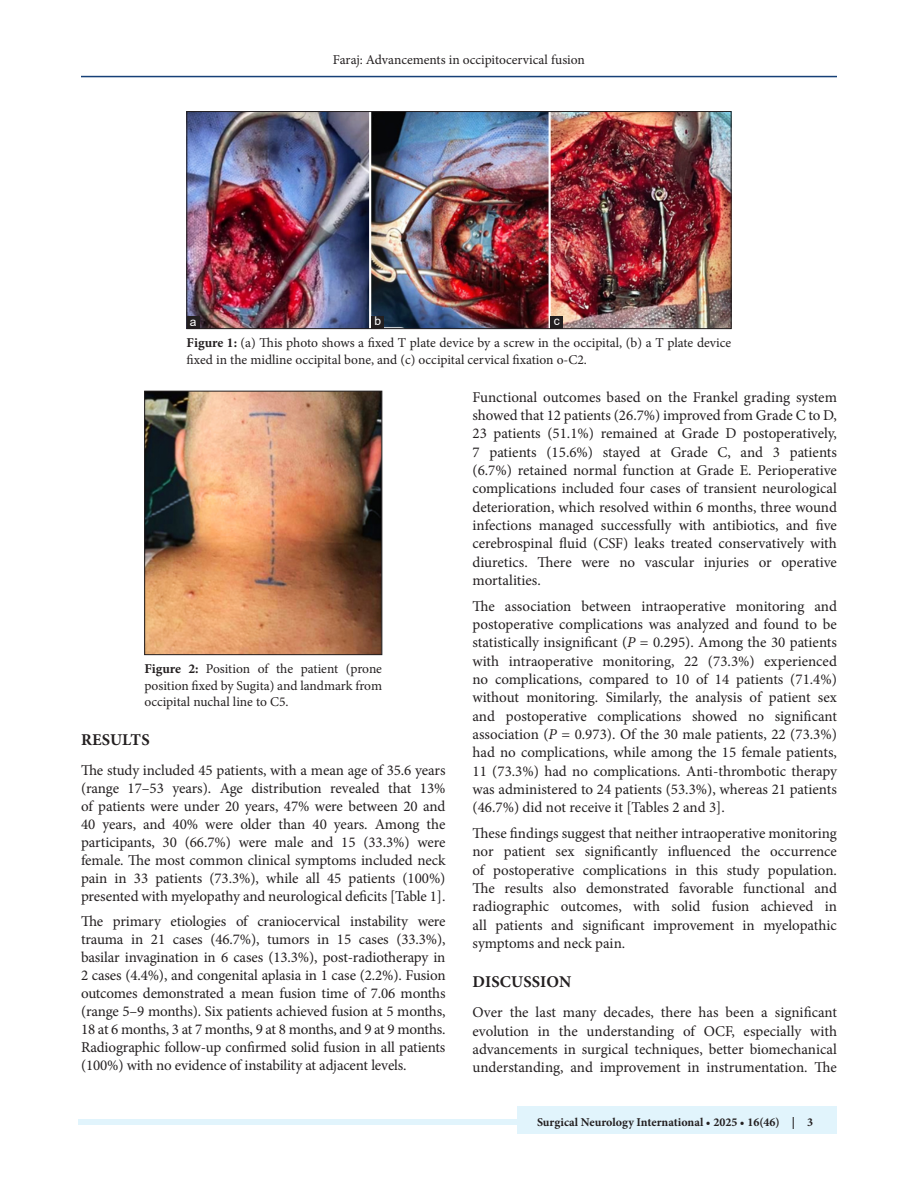
<style>
.page{position:relative;width:918px;height:1188px;background:#fff}
.page>*{position:absolute;margin:0;border:0;box-sizing:border-box;transform-origin:0 0}
.t1{font:700 16.5px "Minion Pro";letter-spacing:.01em;color:#231f20}
.TX{font:15px/18.3px "Minion Pro";letter-spacing:-.005em;color:#231f20;text-align:justify}
.FGC{font:13.5px/16.5px "Minion Pro";color:#231f20;text-align:justify}
.JF{font:700 12px "Minion Pro";color:#231f20}
.LABEL{font:12px "Arial";color:#fff}
.s1{font-weight:700}
.s2{font-style:italic}
</style>
<div class="page">
<hr style="left:81px;top:76px;width:756px;height:1px;background:#164077">
<div style="left:78px;top:1119px;width:756px;height:6px;background:#e1f4fc"></div>
<div style="left:518px;top:1106px;width:319px;height:28px;background:#e1f4fc"></div>
<img style="left:146px;top:393px;width:234px;height:260px">
<div style="left:144px;top:391px;width:238px;height:264px;border:1px solid #231f20"></div>
<img style="left:189px;top:113px;width:540px;height:214px">
<div style="left:187px;top:111px;width:544px;height:218px;border:1px solid #231f20"></div>
<div style="left:187px;top:316px;width:12px;height:13px;background:#231f20"></div>
<div style="left:372px;top:316px;width:12px;height:13px;background:#231f20"></div>
<div style="left:550px;top:316px;width:13px;height:13px;background:#231f20"></div>
<p class="FGC" style="left:333px;top:51px;width:254px">Faraj: Advancements in occipitocervical fusion</p>
<p class="LABEL" style="left:190px;top:313px;width:8px">a</p>
<p class="LABEL" style="left:375px;top:313px;width:8px">b</p>
<p class="LABEL" style="left:554px;top:313px;width:7px">c</p>
<p class="FGC" style="left:187px;top:335px;width:546px"><span class="s1">Figure 1:</span> (a) This photo shows a fixed T plate device by a screw in the occipital, (b) a T plate device fixed in the midline occipital bone, and (c) occipital cervical fixation o-C2.</p>
<p class="FGC" style="left:144px;top:661px;width:239px"><span class="s1">Figure 2:</span> Position of the patient (prone position fixed by Sugita) and landmark from occipital nuchal line to C5.</p>
<h1 class="t1" style="left:81px;top:728px;width:70px">RESULTS</h1>
<p class="TX" style="left:81px;top:761px;width:366px">The study included 45 patients, with a mean age of 35.6 years (range 17–53 years). Age distribution revealed that 13% of patients were under 20 years, 47% were between 20 and 40 years, and 40% were older than 40 years. Among the participants, 30 (66.7%) were male and 15 (33.3%) were female. The most common clinical symptoms included neck pain in 33 patients (73.3%), while all 45 patients (100%) presented with myelopathy and neurological deficits [Table 1].</p>
<p class="TX" style="left:81px;top:913px;width:366px">The primary etiologies of craniocervical instability were trauma in 21 cases (46.7%), tumors in 15 cases (33.3%), basilar invagination in 6 cases (13.3%), post-radiotherapy in 2 cases (4.4%), and congenital aplasia in 1 case (2.2%). Fusion outcomes demonstrated a mean fusion time of 7.06 months (range 5–9 months). Six patients achieved fusion at 5 months, 18 at 6 months, 3 at 7 months, 9 at 8 months, and 9 at 9 months.<br>Radiographic follow-up confirmed solid fusion in all patients (100%) with no evidence of instability at adjacent levels.</p>
<p class="TX" style="left:472px;top:388px;width:366px">Functional outcomes based on the Frankel grading system showed that 12 patients (26.7%) improved from Grade C to D, 23 patients (51.1%) remained at Grade D postoperatively, 7 patients (15.6%) stayed at Grade C, and 3 patients (6.7%) retained normal function at Grade E. Perioperative complications included four cases of transient neurological deterioration, which resolved within 6 months, three wound infections managed successfully with antibiotics, and five cerebrospinal fluid (CSF) leaks treated conservatively with diuretics. There were no vascular injuries or operative mortalities.</p>
<p class="TX" style="left:472px;top:597px;width:366px">The association between intraoperative monitoring and postoperative complications was analyzed and found to be statistically insignificant (<span class="s2">P</span> = 0.295). Among the 30 patients with intraoperative monitoring, 22 (73.3%) experienced no complications, compared to 10 of 14 patients (71.4%) without monitoring. Similarly, the analysis of patient sex and postoperative complications showed no significant association (<span class="s2">P</span> = 0.973). Of the 30 male patients, 22 (73.3%) had no complications, while among the 15 female patients, 11 (73.3%) had no complications. Anti-thrombotic therapy was administered to 24 patients (53.3%), whereas 21 patients (46.7%) did not receive it [Tables 2 and 3].</p>
<p class="TX" style="left:472px;top:824px;width:366px">These findings suggest that neither intraoperative monitoring nor patient sex significantly influenced the occurrence of postoperative complications in this study population.<br>The results also demonstrated favorable functional and radiographic outcomes, with solid fusion achieved in all patients and significant improvement in myelopathic symptoms and neck pain.</p>
<h1 class="t1" style="left:473px;top:970px;width:100px">DISCUSSION</h1>
<p class="TX" style="left:472px;top:1004px;width:366px">Over the last many decades, there has been a significant evolution in the understanding of OCF, especially with advancements in surgical techniques, better biomechanical understanding, and improvement in instrumentation. The</p>
<p class="JF" style="left:537px;top:1113px;width:278px">Surgical Neurology International • 2025 • 16(46) | 3</p>
</div>
